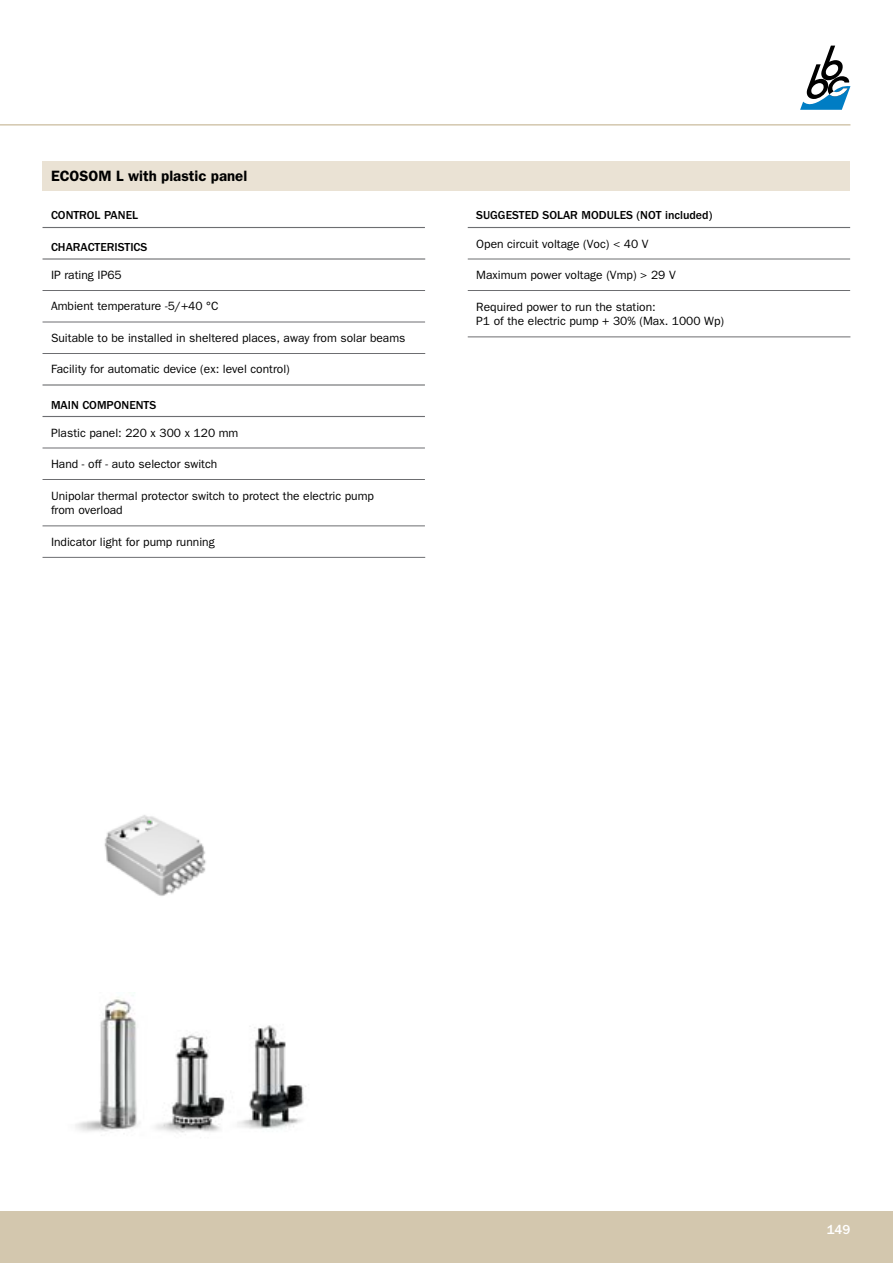
<style>
.page{position:relative;width:893px;height:1263px;background:#fff}
.page>*{position:absolute;margin:0;border:0;box-sizing:border-box;transform-origin:0 0}
.t1{font:600 15px "ITC Franklin Gothic Std";color:#000}
.t2{font:500 13.5px "ITC Franklin Gothic Std";color:#fff}
.t3{font:12px/13.5px "ITC Franklin Gothic Std";color:#000}
.t4{font:500 12px "ITC Franklin Gothic Std";color:#000}
</style>
<div class="page">
<div style="left:0;top:1212px;width:893px;height:51px;background:#d3c7ae"></div>
<hr style="left:0;top:124px;width:850px;height:2px;background:#d3c7ae">
<svg style="left:800px;top:46px;width:50px;height:64px"></svg>
<div style="left:43px;top:161px;width:807px;height:30px;background:#eae2d4"></div>
<img style="left:104px;top:815px;width:102px;height:81px">
<img style="left:244px;top:1025px;width:62px;height:104px">
<img style="left:75px;top:992px;width:65px;height:140px">
<img style="left:155px;top:1034px;width:89px;height:99px">
<hr style="left:43px;top:227px;width:382px;height:1px;background:#6d6e71">
<hr style="left:43px;top:258px;width:382px;height:2px;background:#6d6e71">
<hr style="left:43px;top:384px;width:382px;height:2px;background:#6d6e71">
<hr style="left:43px;top:416px;width:382px;height:1px;background:#6d6e71">
<hr style="left:43px;top:290px;width:382px;height:1px;background:#6d6e71">
<hr style="left:43px;top:322px;width:382px;height:1px;background:#6d6e71">
<hr style="left:43px;top:353px;width:382px;height:1px;background:#6d6e71">
<hr style="left:43px;top:448px;width:382px;height:1px;background:#6d6e71">
<hr style="left:43px;top:479px;width:382px;height:1px;background:#6d6e71">
<hr style="left:43px;top:526px;width:382px;height:1px;background:#6d6e71">
<hr style="left:43px;top:557px;width:382px;height:1px;background:#6d6e71">
<hr style="left:468px;top:227px;width:382px;height:1px;background:#6d6e71">
<hr style="left:468px;top:259px;width:382px;height:1px;background:#6d6e71">
<hr style="left:468px;top:290px;width:382px;height:1px;background:#6d6e71">
<hr style="left:468px;top:337px;width:382px;height:1px;background:#6d6e71">
<p class="t1" style="left:51px;top:167px;width:198px">ECOSOM L with plastic panel</p>
<p class="t4" style="left:51px;top:208px;width:89px">CO NTROL PANEL</p>
<p class="t4" style="left:51px;top:241px;width:91px">CHARACTERISTICS</p>
<p class="t3" style="left:51px;top:268px;width:72px">IP rating IP65</p>
<p class="t3" style="left:51px;top:300px;width:169px">Ambient temperature -5/+40 °C</p>
<p class="t3" style="left:51px;top:331px;width:356px">Suitable to be installed in sheltered places, away from solar beams</p>
<p class="t3" style="left:51px;top:362px;width:240px">Facility for automatic device (ex: level control)</p>
<p class="t4" style="left:51px;top:398px;width:40px">MAIN COM</p>
<p class="t4" style="left:107px;top:398px;width:51px">PONENTS</p>
<p class="t3" style="left:51px;top:426px;width:189px">Plastic panel: 220 x 300 x 120 mm</p>
<p class="t3" style="left:51px;top:457px;width:168px">Hand - off - auto selector switch</p>
<p class="t3" style="left:51px;top:489px;width:325px">Unipolar thermal protector switch to protect the electric pump from overload</p>
<p class="t3" style="left:51px;top:535px;width:165px">Indicator light for pump running</p>
<p class="t4" style="left:476px;top:208px;width:238px">SUGGESTED SOLAR MODULES (NOT included)</p>
<p class="t3" style="left:476px;top:237px;width:174px">Open circuit voltage (Voc) &lt; 40 V</p>
<p class="t3" style="left:476px;top:268px;width:201px">Maximum power voltage (Vmp) &gt; 29 V</p>
<p class="t3" style="left:476px;top:300px;width:249px">Required power to run the station:<br>P1 of the electric pump + 30% (Max. 1000 Wp)</p>
<p class="t2" style="left:827px;top:1222px;width:25px">149</p>
</div>
